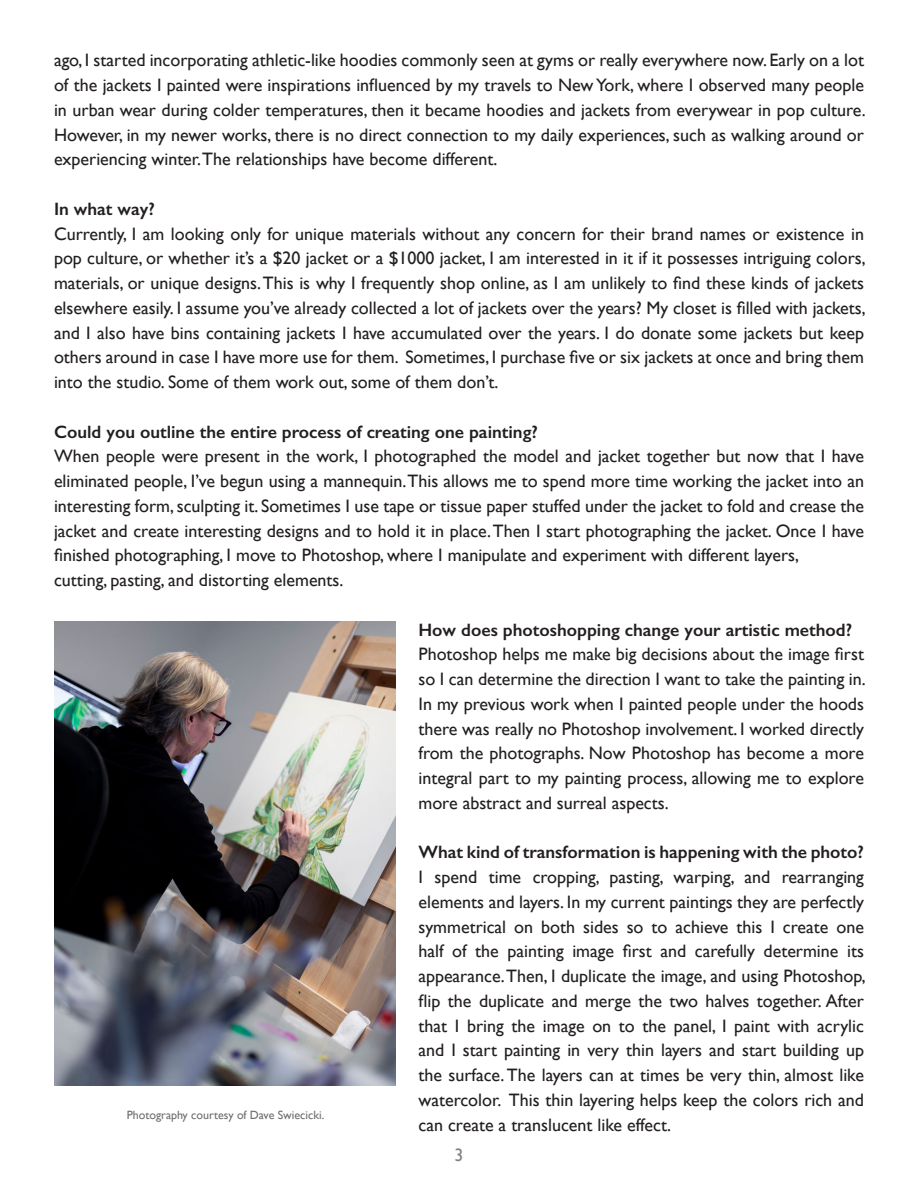
<style>
.page{position:relative;width:918px;height:1188px;background:#fff}
.page>*{position:absolute;margin:0;border:0;box-sizing:border-box;transform-origin:0 0}
.t1{font:18px/24.8px "Gill Sans";color:#231f20;text-align:justify}
.t2{font:600 18px "Gill Sans";color:#231f20}
.t3{font:18px "Gill Sans";color:#808285}
.t4{font:12px "Gill Sans";color:#6c6d70}
</style>
<div class="page">
<img style="left:54px;top:621px;width:342px;height:465px">
<p class="t1" style="left:54px;top:48px;width:813px">ago, I started incorporating athletic-like hoodies commonly seen at gyms or really everywhere now. Early on a lot of the jackets I painted were inspirations influenced by my travels to New York, where I observed many people in urban wear during colder temperatures, then it became hoodies and jackets from everywear in pop culture.<br>However, in my newer works, there is no direct connection to my daily experiences, such as walking around or experiencing winter.The relationships have become different.</p>
<p class="t2" style="left:54px;top:198px;width:102px">In what way?</p>
<p class="t1" style="left:54px;top:221px;width:813px">Currently, I am looking only for unique materials without any concern for their brand names or existence in pop culture, or whether it’s a $20 jacket or a $1000 jacket, I am interested in it if it possesses intriguing colors, materials, or unique designs. This is why I frequently shop online, as I am unlikely to find these kinds of jackets elsewhere easily. I assume you’ve already collected a lot of jackets over the years? My closet is filled with jackets, and I also have bins containing jackets I have accumulated over the years. I do donate some jackets but keep others around in case I have more use for them. Sometimes, I purchase five or six jackets at once and bring them into the studio. Some of them work out, some of them don’t.</p>
<p class="t2" style="left:54px;top:421px;width:485px">Could you outline the entire process of creating one painting?</p>
<p class="t1" style="left:54px;top:444px;width:812px">When people were present in the work, I photographed the model and jacket together but now that I have eliminated people, I’ve begun using a mannequin. This allows me to spend more time working the jacket into an interesting form, sculpting it. Sometimes I use tape or tissue paper stuffed under the jacket to fold and crease the jacket and create interesting designs and to hold it in place. Then I start photographing the jacket. Once I have finished photographing, I move to Photoshop, where I manipulate and experiment with different layers,</p>
<p class="t1" style="left:54px;top:568px;width:291px">cutting, pasting, and distorting elements.</p>
<p class="t2" style="left:418px;top:619px;width:435px">How does photoshopping change your artistic method?</p>
<p class="t1" style="left:418px;top:642px;width:449px">Photoshop helps me make big decisions about the image first so I can determine the direction I want to take the painting in.<br>In my previous work when I painted people under the hoods there was really no Photoshop involvement. I worked directly from the photographs. Now Photoshop has become a more integral part to my painting process, allowing me to explore more abstract and surreal aspects.</p>
<p class="t2" style="left:418px;top:841px;width:447px">What kind of transformation is happening with the photo?</p>
<p class="t1" style="left:418px;top:865px;width:449px">I spend time cropping, pasting, warping, and rearranging elements and layers. In my current paintings they are perfectly symmetrical on both sides so to achieve this I create one half of the painting image first and carefully determine its appearance. Then, I duplicate the image, and using Photoshop, flip the duplicate and merge the two halves together. After that I bring the image on to the panel, I paint with acrylic and I start painting in very thin layers and start building up the surface. The layers can at times be very thin, almost like watercolor. This thin layering helps keep the colors rich and can create a translucent like effect.</p>
<p class="t4" style="left:127px;top:1108px;width:199px">Photography courtesy of Dave Swiecicki.</p>
<p class="t3" style="left:454px;top:1144px;width:10px">3</p>
</div>
